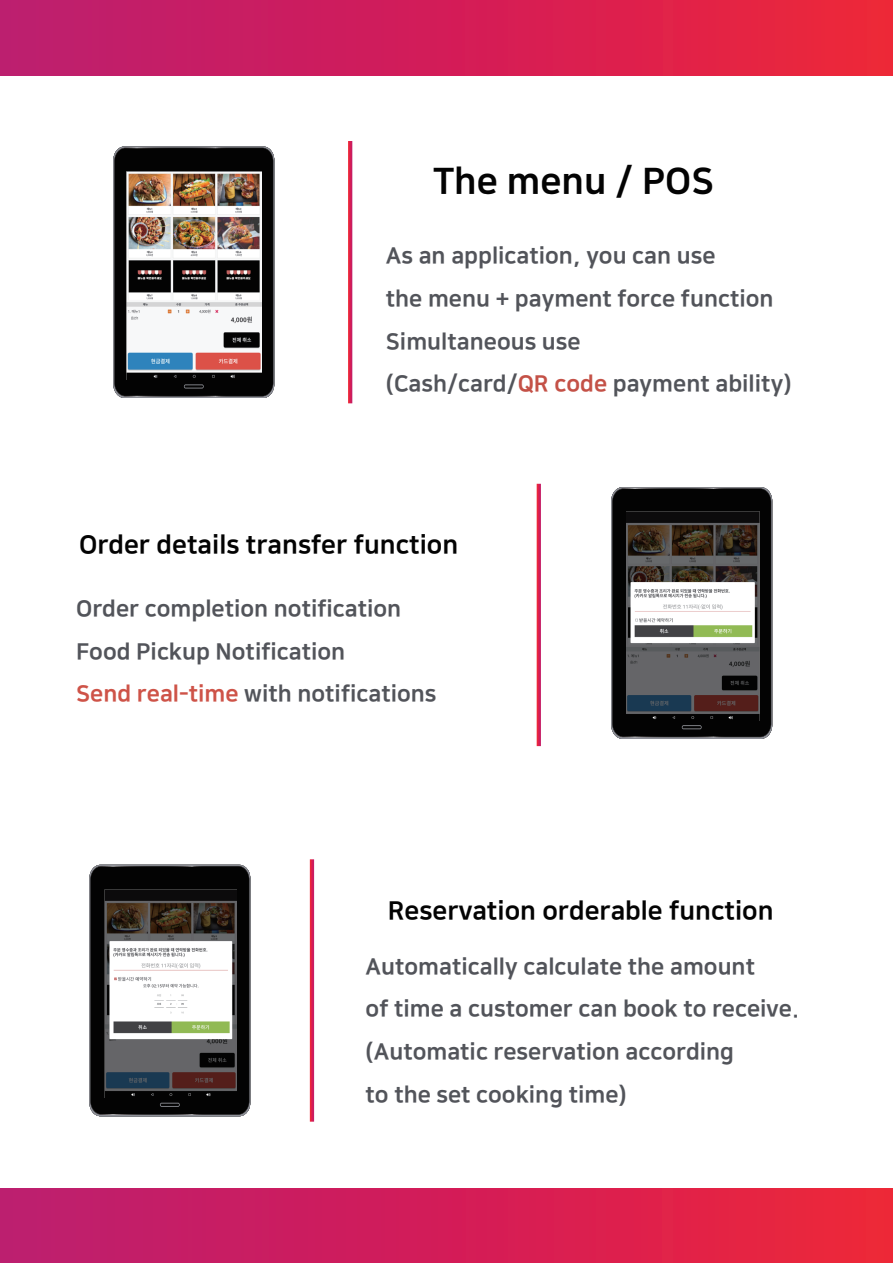
<style>
.page{position:relative;width:893px;height:1263px;background:#fff}
.page>*{position:absolute;margin:0;border:0;box-sizing:border-box;transform-origin:0 0}
.t1{font:36.3px "Nanum Square OTFEB";color:#030303}
.t2{font:25.5px "Nanum Square OTFEB";color:#030303}
.t3{font:22.65px/42.8px "Nanum Square OTFEB";color:#52545a}
.s1{color:#c45147}
.s2{color:#ce5348}
</style>
<div class="page">
<div style="left:0;top:0;width:893px;height:76px;background:linear-gradient(to right,#bb1b71,#ed243a)"></div>
<div style="left:0;top:1188px;width:893px;height:75px;background:linear-gradient(to right,#bb1b71,#ed243a)"></div>
<svg style="left:113px;top:146px;width:161px;height:252px;background:#161617"></svg>
<svg style="left:184px;top:384px;width:20px;height:4px"></svg>
<img style="left:127px;top:171px;width:134px;height:209px">
<svg style="left:348px;top:141px;width:4px;height:262px"></svg>
<svg style="left:89px;top:865px;width:161px;height:251px;background:#111112"></svg>
<svg style="left:160px;top:1103px;width:20px;height:4px"></svg>
<svg style="left:310px;top:859px;width:4px;height:263px"></svg>
<img style="left:103px;top:890px;width:133px;height:208px">
<svg style="left:611px;top:487px;width:161px;height:252px;background:#131313"></svg>
<svg style="left:682px;top:725px;width:20px;height:4px"></svg>
<svg style="left:537px;top:484px;width:4px;height:262px"></svg>
<img style="left:626px;top:511px;width:133px;height:210px">
<h1 class="t1" style="left:433px;top:162px;width:282px">The menu / POS</h1>
<p class="t3" style="left:386px;top:235px;width:407px">As an application, you can use<br>the menu + payment force function<br>Simultaneous use<br>(Cash/card/<span class="s1">QR code</span> payment ability)</p>
<p class="t2" style="left:79px;top:531px;width:381px">Order details transfer function</p>
<p class="t3" style="left:76px;top:588px;width:362px">Order completion notification<br>Food Pickup Notification<br><span class="s2">Send real-time</span> with notifications</p>
<p class="t2" style="left:388px;top:896px;width:387px">Reservation orderable function</p>
<p class="t3" style="left:366px;top:945px;width:435px">Automatically calculate the amount<br>of time a customer can book to receive. (Automatic reservation according<br>to the set cooking time)</p>
</div>
